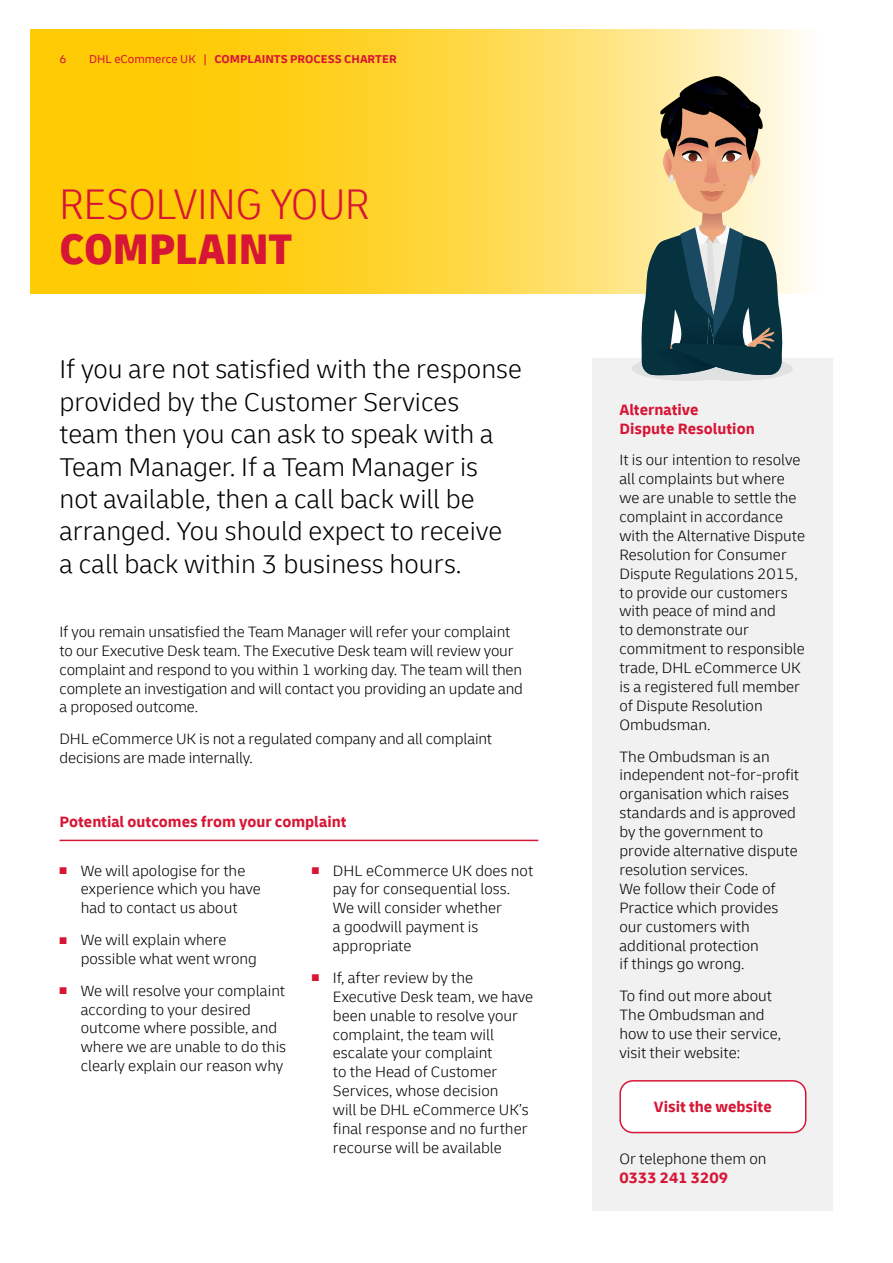
<style>
.page{position:relative;width:893px;height:1263px;background:#fff}
.page>*{position:absolute;margin:0;border:0;box-sizing:border-box;transform-origin:0 0}
.t1{font:300 condensed 45px "Delivery App";color:#d71635}
.t2{font:900 condensed 45px "Delivery App";color:#d71635}
.t3{font:300 27px/32.4px "Delivery App";color:#000}
.t4{font:300 15.75px/18.9px "Delivery App";color:#000}
.t5{font:700 15.75px/18.9px "Delivery App";color:#d71635}
.t6{font:700 12px "Delivery App";color:#d71635}
.t7{font:12px "Delivery App";color:#d71635}
.s1{font-weight:400}
.s2{color:#d71635}
</style>
<div class="page">
<svg style="left:30px;top:30px;width:775px;height:264px"></svg>
<hr style="left:60px;top:840px;width:478px;height:1px;background:#d71635">
<div style="left:592px;top:359px;width:241px;height:852px;background:#f1f1f2"></div>
<div style="left:620px;top:1081px;width:186px;height:51px;background:#fff;border-radius:13px"></div>
<div style="left:619px;top:1080px;width:187px;height:53px;border:2px solid #d71635;border-radius:13px"></div>
<div style="left:632px;top:356px;width:112px;height:25px;background:#e0e1e2;border-radius:50%"></div>
<div style="left:681px;top:356px;width:112px;height:25px;background:#e0e1e2;border-radius:50%"></div>
<svg style="left:642px;top:76px;width:141px;height:299px"></svg>
<p class="t7" style="left:60px;top:52px;width:9px">6</p>
<p class="t6" style="left:89px;top:52px;width:309px"><span class="s1">DHL eCommerce UK |</span> COMPLAINTS PROCESS CHARTER</p>
<h1 class="t1" style="left:60px;top:178px;width:311px">RESOLVING YOUR</h1>
<h1 class="t2" style="left:60px;top:221px;width:234px">COMPLAINT</h1>
<p class="t3" style="left:60px;top:353px;width:464px">If you are not satisfied with the response provided by the Customer Services team then you can ask to speak with a Team Manager. If a Team Manager is not available, then a call back will be arranged. You should expect to receive a call back within 3 business hours.</p>
<p class="t4" style="left:60px;top:622px;width:465px">If you remain unsatisfied the Team Manager will refer your complaint to our Executive Desk team. The Executive Desk team will review your complaint and respond to you within 1 working day. The team will then complete an investigation and will contact you providing an update and a proposed outcome.</p>
<p class="t4" style="left:60px;top:729px;width:434px">DHL eCommerce UK is not a regulated company and all complaint decisions are made internally.</p>
<p class="t5" style="left:60px;top:812px;width:288px">Potential outcomes from your complaint</p>
<p class="t4" style="left:81px;top:861px;width:181px;text-indent:-21px"><span class="s2">■</span> We will apologise for the experience which you have had to contact us about</p>
<p class="t4" style="left:81px;top:930px;width:178px;text-indent:-21px"><span class="s2">■</span> We will explain where possible what went wrong</p>
<p class="t4" style="left:81px;top:981px;width:207px;text-indent:-21px"><span class="s2">■</span> We will resolve your complaint according to your desired outcome where possible, and where we are unable to do this clearly explain our reason why</p>
<p class="t4" style="left:333px;top:861px;width:202px;text-indent:-21px"><span class="s2">■</span> DHL eCommerce UK does not pay for consequential loss.<br>We will consider whether<br>a goodwill payment is appropriate</p>
<p class="t4" style="left:333px;top:968px;width:202px;text-indent:-21px"><span class="s2">■</span> If, after review by the<br>Executive Desk team, we have been unable to resolve your complaint, the team will escalate your complaint<br>to the Head of Customer<br>Services, whose decision<br>will be DHL eCommerce UK’s final response and no further recourse will be available</p>
<p class="t5" style="left:619px;top:400px;width:137px">Alternative<br>Dispute Resolution</p>
<p class="t4" style="left:619px;top:450px;width:187px">It is our intention to resolve all complaints but where we are unable to settle the complaint in accordance with the Alternative Dispute<br>Resolution for Consumer<br>Dispute Regulations 2015, to provide our customers with peace of mind and<br>to demonstrate our commitment to responsible trade, DHL eCommerce UK is a registered full member of Dispute Resolution<br>Ombudsman.</p>
<p class="t4" style="left:619px;top:747px;width:181px">The Ombudsman is an independent not-for-profit organisation which raises standards and is approved by the government to provide alternative dispute resolution services.<br>We follow their Code of<br>Practice which provides our customers with additional protection<br>if things go wrong.</p>
<p class="t4" style="left:619px;top:986px;width:163px">To find out more about<br>The Ombudsman and how to use their service, visit their website:</p>
<p class="t5" style="left:654px;top:1097px;width:119px">Visit the website</p>
<p class="t4" style="left:619px;top:1149px;width:148px">Or telephone them on</p>
<p class="t5" style="left:619px;top:1168px;width:110px">0333 241 3209</p>
</div>
